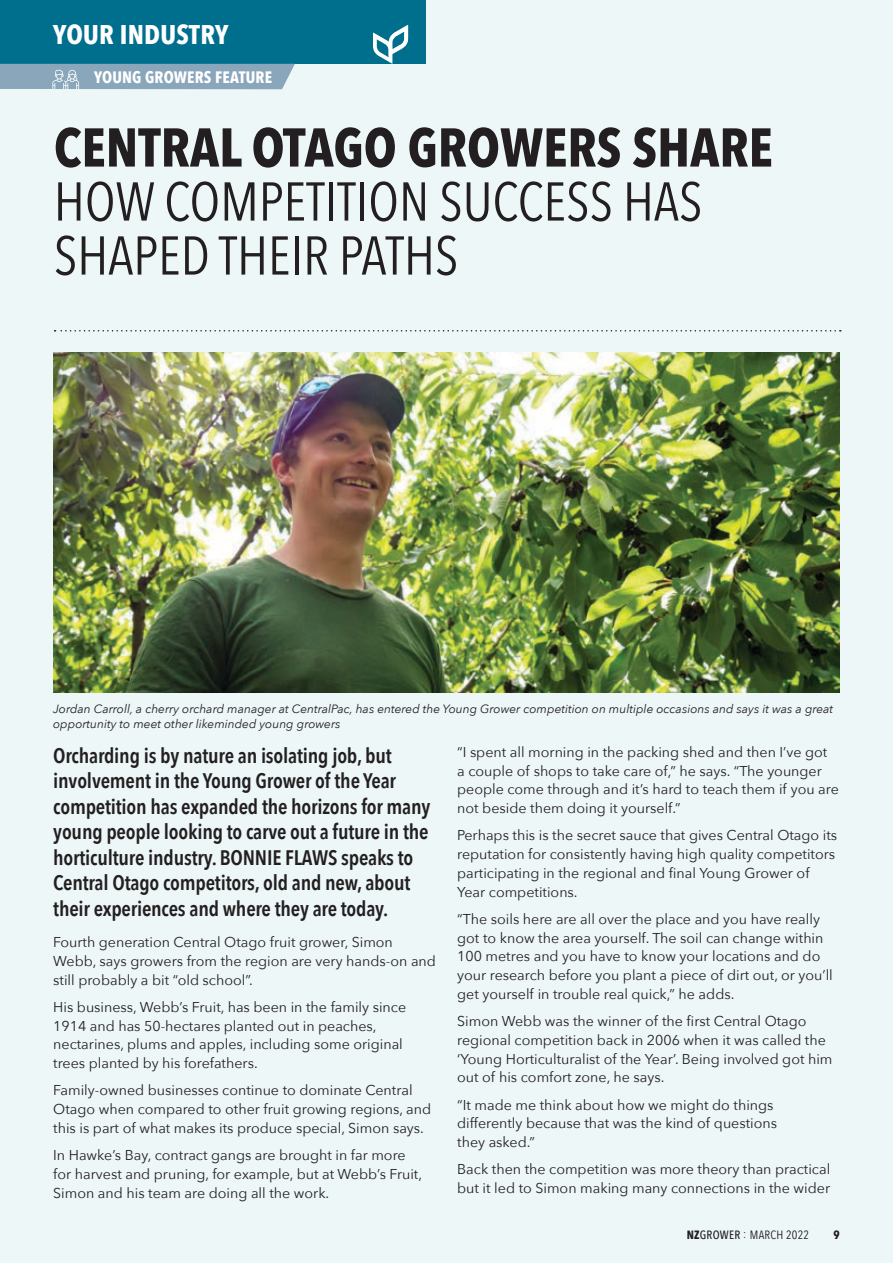
<style>
.page{position:relative;width:893px;height:1263px;background:#edf7f8}
.page>*{position:absolute;margin:0;border:0;box-sizing:border-box;transform-origin:0 0}
.t1{font:54px/54px "Avenir Next Condensed";color:#231f20}
.t2{font:700 54px "Avenir Next Condensed";color:#231f20}
.t3{font:700 27px "Avenir Next Condensed";letter-spacing:.01em;color:#fff}
.t4{font:600 21px/25.5px "Avenir Next Condensed";letter-spacing:-.01em;color:#231f20}
.t5{font:700 16.5px "Avenir Next Condensed";letter-spacing:.01em;color:#fff}
.t6{font:14.25px/18.8px "Avenir Next";color:#231f20}
.t7{font:italic 12px/15px "Avenir Next";color:#231f20}
.t8{font:12px "Avenir Next Condensed";letter-spacing:.02em;color:#231f20}
.t9{font:700 12px "Avenir Next Condensed";color:#231f20}
.s1{font-weight:700}
.s2{font-weight:500}
</style>
<div class="page">
<div style="left:0;top:0;width:425px;height:64px;background:#006f8e"></div>
<svg style="left:373px;top:25px;width:35px;height:39px"></svg>
<div style="left:0;top:64px;width:295px;height:25px;background:#89a6bb"></div>
<img style="left:53px;top:352px;width:787px;height:341px">
<svg style="left:55px;top:330px;width:786px;height:1px"></svg>
<h2 class="t3" style="left:53px;top:18px;width:177px">YOUR INDUSTRY</h2>
<p class="t5" style="left:94px;top:68px;width:180px">YOUNG GROWERS FEATURE</p>
<h1 class="t2" style="left:54px;top:115px;width:720px">CENTRAL OTAGO GROWERS SHARE</h1>
<h1 class="t1" style="left:54px;top:172px;width:650px">HOW COMPETITION SUCCESS HAS<br>SHAPED THEIR PATHS</h1>
<p class="t7" style="left:53px;top:701px;width:782px">Jordan Carroll, a cherry orchard manager at CentralPac, has entered the Young Grower competition on multiple occasions and says it was a great opportunity to meet other likeminded young growers</p>
<p class="t4" style="left:53px;top:742px;width:379px">Orcharding is by nature an isolating job, but involvement in the Young Grower of the Year competition has expanded the horizons for many young people looking to carve out a future in the horticulture industry. BONNIE FLAWS speaks to Central Otago competitors, old and new, about their experiences and where they are today.</p>
<p class="t6" style="left:53px;top:932px;width:384px">Fourth generation Central Otago fruit grower, Simon<br>Webb, says growers from the region are very hands-on and still probably a bit “old school”.</p>
<p class="t6" style="left:53px;top:997px;width:354px">His business, Webb’s Fruit, has been in the family since 1914 and has 50-hectares planted out in peaches, nectarines, plums and apples, including some original trees planted by his forefathers.</p>
<p class="t6" style="left:53px;top:1080px;width:379px">Family-owned businesses continue to dominate Central<br>Otago when compared to other fruit growing regions, and this is part of what makes its produce special, Simon says.</p>
<p class="t6" style="left:53px;top:1145px;width:370px">In Hawke’s Bay, contract gangs are brought in far more for harvest and pruning, for example, but at Webb’s Fruit,<br>Simon and his team are doing all the work.</p>
<p class="t6" style="left:457px;top:742px;width:383px">“I spent all morning in the packing shed and then I’ve got<br>a couple of shops to take care of,” he says. “The younger people come through and it’s hard to teach them if you are not beside them doing it yourself.”</p>
<p class="t6" style="left:457px;top:825px;width:382px">Perhaps this is the secret sauce that gives Central Otago its reputation for consistently having high quality competitors participating in the regional and final Young Grower of Year competitions.</p>
<p class="t6" style="left:457px;top:909px;width:377px">“The soils here are all over the place and you have really got to know the area yourself. The soil can change within 100 metres and you have to know your locations and do your research before you plant a piece of dirt out, or you’ll get yourself in trouble real quick,” he adds.</p>
<p class="t6" style="left:457px;top:1011px;width:377px">Simon Webb was the winner of the first Central Otago regional competition back in 2006 when it was called the ‘Young Horticulturalist of the Year’. Being involved got him out of his comfort zone, he says.</p>
<p class="t6" style="left:457px;top:1095px;width:321px">“It made me think about how we might do things differently because that was the kind of questions they asked.”</p>
<p class="t6" style="left:457px;top:1159px;width:375px">Back then the competition was more theory than practical but it led to Simon making many connections in the wider</p>
<p class="t8" style="left:687px;top:1225px;width:124px"><span class="s1">NZ</span><span class="s2">GROWER</span> : MARCH 2022</p>
<p class="t9" style="left:833px;top:1228px;width:8px">9</p>
</div>
